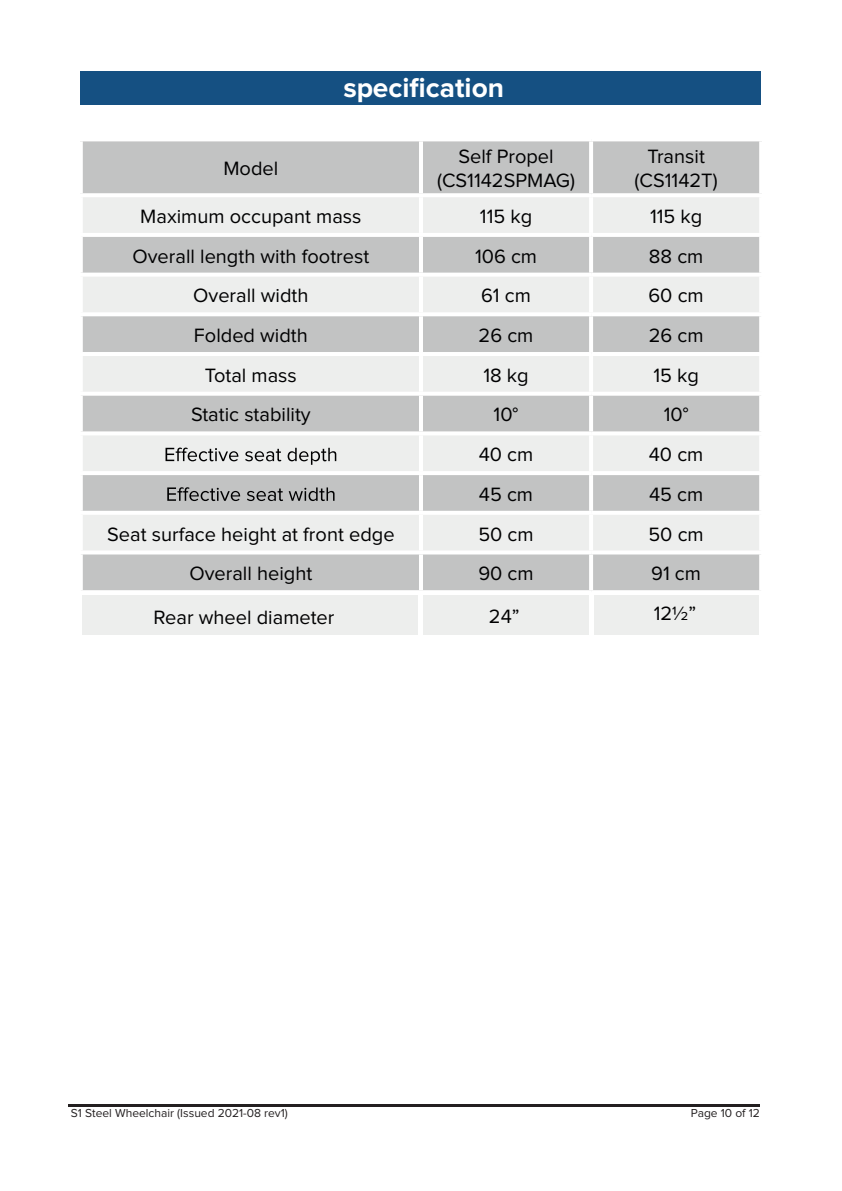
<style>
.page{position:relative;width:842px;height:1191px;background:#fff}
.page>*{position:absolute;margin:0;border:0;box-sizing:border-box;transform-origin:0 0}
.t1{font:700 28px "Proxima Nova";color:#fff}
.t2{font:20px/24px "Proxima Nova";color:#000001;text-align:center}
.t3{font:12px "Proxima Nova";color:#231f20}
</style>
<div class="page">
<div style="left:594px;top:595px;width:164px;height:40px;background:#edeeed"></div>
<div style="left:423px;top:595px;width:166px;height:40px;background:#edeeed"></div>
<hr style="left:68px;top:1103px;width:692px;height:3px;background:#231f20">
<div style="left:81px;top:71px;width:680px;height:34px;background:#155082"></div>
<div style="left:81px;top:139px;width:340px;height:56px;background:#c2c3c3"></div>
<div style="left:421px;top:139px;width:170px;height:56px;background:#c2c3c3"></div>
<div style="left:591px;top:139px;width:170px;height:56px;background:#c2c3c3"></div>
<div style="left:83px;top:197px;width:676px;height:36px;background:#edeeed"></div>
<div style="left:83px;top:237px;width:676px;height:353px;background:#c2c3c3"></div>
<svg style="left:83px;top:277px;width:676px;height:273px;background:#dadbdb"></svg>
<hr style="left:79px;top:137px;width:342px;height:4px;background:#fff">
<hr style="left:79px;top:141px;width:4px;height:52px;background:#fff">
<hr style="left:421px;top:137px;width:170px;height:4px;background:#fff">
<hr style="left:419px;top:141px;width:4px;height:52px;background:#fff">
<hr style="left:591px;top:137px;width:172px;height:4px;background:#fff">
<hr style="left:589px;top:141px;width:4px;height:52px;background:#fff">
<hr style="left:759px;top:141px;width:4px;height:52px;background:#fff">
<svg style="left:80px;top:193px;width:341px;height:2px"></svg>
<svg style="left:421px;top:193px;width:170px;height:2px"></svg>
<hr style="left:419px;top:197px;width:4px;height:36px;background:#fff">
<svg style="left:591px;top:193px;width:171px;height:2px"></svg>
<hr style="left:589px;top:197px;width:4px;height:36px;background:#fff">
<hr style="left:419px;top:237px;width:4px;height:36px;background:#fff">
<hr style="left:589px;top:237px;width:4px;height:36px;background:#fff">
<hr style="left:419px;top:316px;width:4px;height:36px;background:#fff">
<hr style="left:589px;top:316px;width:4px;height:36px;background:#fff">
<hr style="left:591px;top:273px;width:172px;height:4px;background:#fff">
<hr style="left:591px;top:312px;width:172px;height:4px;background:#fff">
<hr style="left:79px;top:273px;width:342px;height:4px;background:#fff">
<hr style="left:79px;top:312px;width:342px;height:4px;background:#fff">
<hr style="left:421px;top:273px;width:170px;height:4px;background:#fff">
<hr style="left:419px;top:277px;width:4px;height:35px;background:#fff">
<hr style="left:589px;top:277px;width:4px;height:35px;background:#fff">
<hr style="left:421px;top:312px;width:170px;height:4px;background:#fff">
<hr style="left:79px;top:352px;width:342px;height:4px;background:#fff">
<hr style="left:421px;top:352px;width:170px;height:4px;background:#fff">
<hr style="left:419px;top:356px;width:4px;height:36px;background:#fff">
<hr style="left:591px;top:352px;width:172px;height:4px;background:#fff">
<hr style="left:589px;top:356px;width:4px;height:36px;background:#fff">
<svg style="left:81px;top:392px;width:340px;height:4px"></svg>
<svg style="left:421px;top:392px;width:170px;height:4px"></svg>
<hr style="left:419px;top:396px;width:4px;height:35px;background:#fff">
<svg style="left:591px;top:392px;width:170px;height:4px"></svg>
<hr style="left:589px;top:396px;width:4px;height:35px;background:#fff">
<hr style="left:419px;top:475px;width:4px;height:36px;background:#fff">
<hr style="left:589px;top:475px;width:4px;height:36px;background:#fff">
<hr style="left:419px;top:554px;width:4px;height:36px;background:#fff">
<hr style="left:589px;top:554px;width:4px;height:36px;background:#fff">
<svg style="left:81px;top:431px;width:340px;height:4px"></svg>
<hr style="left:79px;top:471px;width:342px;height:4px;background:#fff">
<svg style="left:421px;top:431px;width:170px;height:4px"></svg>
<hr style="left:419px;top:435px;width:4px;height:36px;background:#fff">
<hr style="left:421px;top:471px;width:170px;height:4px;background:#fff">
<svg style="left:591px;top:431px;width:170px;height:4px"></svg>
<hr style="left:589px;top:435px;width:4px;height:36px;background:#fff">
<hr style="left:591px;top:471px;width:172px;height:4px;background:#fff">
<hr style="left:79px;top:511px;width:342px;height:4px;background:#fff">
<hr style="left:79px;top:550px;width:342px;height:4px;background:#fff">
<hr style="left:421px;top:511px;width:170px;height:4px;background:#fff">
<hr style="left:419px;top:515px;width:4px;height:35px;background:#fff">
<hr style="left:421px;top:550px;width:170px;height:4px;background:#fff">
<hr style="left:591px;top:511px;width:172px;height:4px;background:#fff">
<hr style="left:589px;top:515px;width:4px;height:35px;background:#fff">
<hr style="left:591px;top:550px;width:172px;height:4px;background:#fff">
<svg style="left:166px;top:447px;width:170px;height:18px;background:#bcbdbc"></svg>
<svg style="left:167px;top:487px;width:168px;height:14px;background:#8f9090"></svg>
<div style="left:332px;top:595px;width:86px;height:40px;background:#edeeed"></div>
<div style="left:246px;top:595px;width:86px;height:40px;background:#edeeed"></div>
<div style="left:83px;top:595px;width:163px;height:40px;background:#edeeed"></div>
<p class="t2" style="left:223px;top:157px;width:56px">Model</p>
<h1 class="t1" style="left:343px;top:75px;width:162px">specification</h1>
<p class="t2" style="left:437px;top:145px;width:139px">Self Propel (CS1142SPMAG)</p>
<p class="t2" style="left:635px;top:145px;width:85px">Transit (CS1142T)</p>
<p class="t2" style="left:140px;top:205px;width:223px">Maximum occupant mass</p>
<p class="t2" style="left:480px;top:205px;width:54px">115 kg</p>
<p class="t2" style="left:650px;top:205px;width:54px">115 kg</p>
<p class="t2" style="left:132px;top:245px;width:238px">Overall length with footrest</p>
<p class="t2" style="left:475px;top:245px;width:64px">106 cm</p>
<p class="t2" style="left:649px;top:245px;width:56px">88 cm</p>
<p class="t2" style="left:193px;top:284px;width:117px">Overall width</p>
<p class="t2" style="left:481px;top:284px;width:51px">61 cm</p>
<p class="t2" style="left:648px;top:284px;width:57px">60 cm</p>
<p class="t2" style="left:194px;top:324px;width:115px">Folded width</p>
<p class="t2" style="left:479px;top:324px;width:56px">26 cm</p>
<p class="t2" style="left:649px;top:324px;width:56px">26 cm</p>
<p class="t2" style="left:205px;top:364px;width:93px">Total mass</p>
<p class="t2" style="left:483px;top:364px;width:47px">18 kg</p>
<p class="t2" style="left:653px;top:364px;width:47px">15 kg</p>
<p class="t2" style="left:191px;top:404px;width:121px">Static stability</p>
<p class="t2" style="left:494px;top:404px;width:26px">10°</p>
<p class="t2" style="left:664px;top:404px;width:26px">10°</p>
<p class="t2" style="left:479px;top:443px;width:56px">40 cm</p>
<p class="t2" style="left:649px;top:443px;width:56px">40 cm</p>
<p class="t2" style="left:479px;top:483px;width:56px">45 cm</p>
<p class="t2" style="left:649px;top:483px;width:56px">45 cm</p>
<p class="t2" style="left:107px;top:523px;width:289px">Seat surface height at front edge</p>
<p class="t2" style="left:478px;top:523px;width:57px">50 cm</p>
<p class="t2" style="left:648px;top:523px;width:57px">50 cm</p>
<p class="t2" style="left:189px;top:562px;width:124px">Overall height</p>
<p class="t2" style="left:478px;top:562px;width:57px">90 cm</p>
<p class="t2" style="left:651px;top:562px;width:51px">91 cm</p>
<p class="t2" style="left:154px;top:606px;width:182px">Rear wheel diameter</p>
<p class="t2" style="left:489px;top:605px;width:32px">24”</p>
<p class="t2" style="left:654px;top:602px;width:44px">12½”</p>
<p class="t3" style="left:71px;top:1108px;width:219px">S1 Steel Wheelchair (Issued 2021-08 rev1)</p>
<p class="t3" style="left:691px;top:1108px;width:71px">Page 10 of 12</p>
</div>
